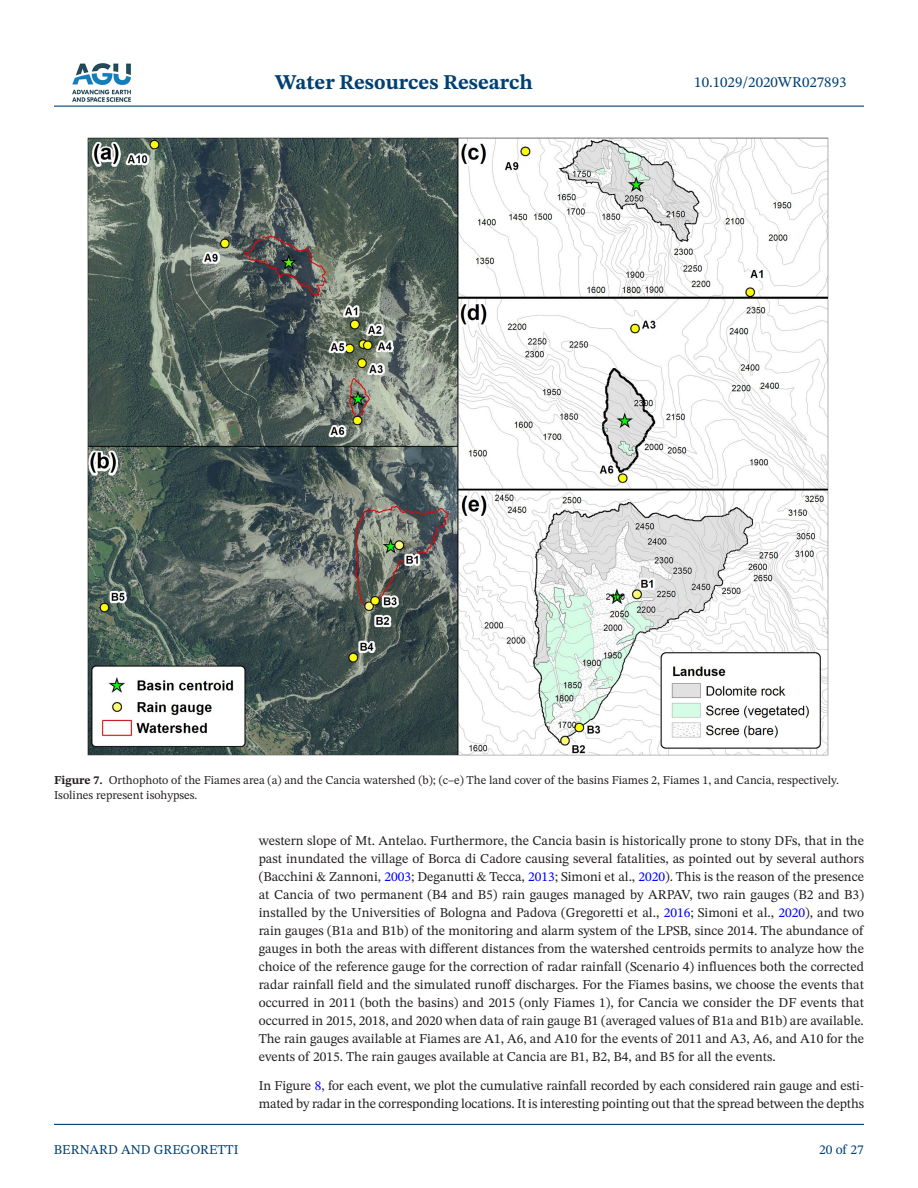
<style>
.page{position:relative;width:918px;height:1188px;background:#fff}
.page>*{position:absolute;margin:0;border:0;box-sizing:border-box;transform-origin:0 0}
.t1{font:700 21px "STIX Two Text";color:#004073}
.t2{font:15px "STIX Two Text";color:#004073}
.t3{font:13.5px/18px "STIX Two Text";letter-spacing:-.01em;color:#231f20;text-align:justify}
.t4{font:13.5px "STIX Two Text";color:#004073}
.t5{font:12px/15px "STIX Two Text";color:#231f20}
.s1{font-weight:700}
.s2{color:#00f}
</style>
<div class="page">
<hr style="left:54px;top:106px;width:810px;height:1px;background:#004073">
<hr style="left:54px;top:1124px;width:810px;height:1px;background:#004073">
<img style="left:72px;top:63px;width:59px;height:39px">
<img style="left:88px;top:137px;width:741px;height:619px">
<h1 class="t1" style="left:275px;top:67px;width:260px">Water Resources Research</h1>
<p class="t2" style="left:694px;top:72px;width:154px">10.1029/2020WR027893</p>
<p class="t5" style="left:54px;top:773px;width:787px"><span class="s1">Figure 7.</span> Orthophoto of the Fiames area (a) and the Cancia watershed (b); (c–e) The land cover of the basins Fiames 2, Fiames 1, and Cancia, respectively.<br>Isolines represent isohypses.</p>
<p class="t4" style="left:54px;top:1140px;width:186px">BERNARD AND GREGORETTI</p>
<p class="t3" style="left:259px;top:832px;width:607px">western slope of Mt. Antelao. Furthermore, the Cancia basin is historically prone to stony DFs, that in the past inundated the village of Borca di Cadore causing several fatalities, as pointed out by several authors (Bacchini &amp; Zannoni, <span class="s2">2003</span>; Deganutti &amp; Tecca, <span class="s2">2013</span>; Simoni et al., <span class="s2">2020</span>). This is the reason of the presence at Cancia of two permanent (B4 and B5) rain gauges managed by ARPAV, two rain gauges (B2 and B3) installed by the Universities of Bologna and Padova (Gregoretti et al., <span class="s2">2016</span>; Simoni et al., <span class="s2">2020</span>), and two rain gauges (B1a and B1b) of the monitoring and alarm system of the LPSB, since 2014. The abundance of gauges in both the areas with different distances from the watershed centroids permits to analyze how the choice of the reference gauge for the correction of radar rainfall (Scenario 4) influences both the corrected radar rainfall field and the simulated runoff discharges. For the Fiames basins, we choose the events that occurred in 2011 (both the basins) and 2015 (only Fiames 1), for Cancia we consider the DF events that occurred in 2015, 2018, and 2020 when data of rain gauge B1 (averaged values of B1a and B1b) are available.<br>The rain gauges available at Fiames are A1, A6, and A10 for the events of 2011 and A3, A6, and A10 for the events of 2015. The rain gauges available at Cancia are B1, B2, B4, and B5 for all the events.</p>
<p class="t3" style="left:259px;top:1076px;width:607px">In Figure <span class="s2">8</span>, for each event, we plot the cumulative rainfall recorded by each considered rain gauge and esti&shy;mated by radar in the corresponding locations. It is interesting pointing out that the spread between the depths</p>
<p class="t4" style="left:819px;top:1140px;width:46px">20 of 27</p>
</div>
